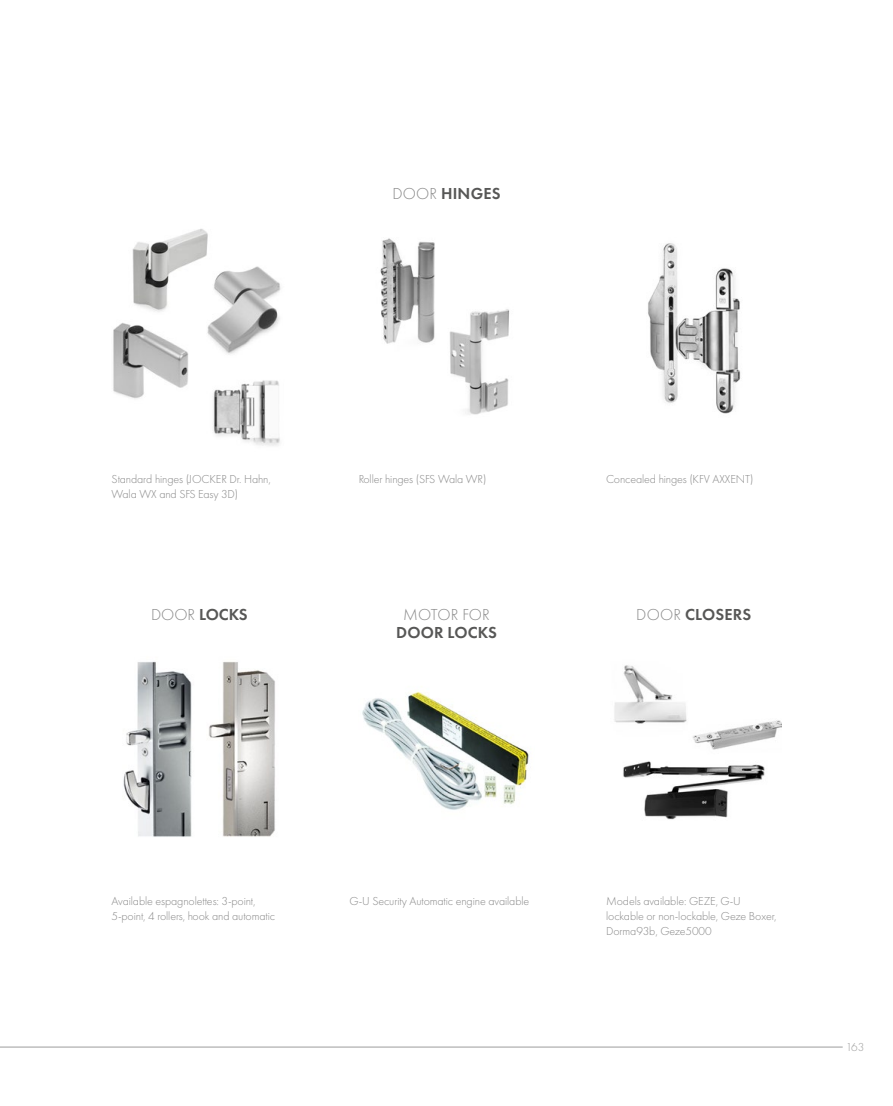
<style>
.page{position:relative;width:893px;height:1106px;background:#fff}
.page>*{position:absolute;margin:0;border:0;box-sizing:border-box;transform-origin:0 0}
.t1{font:600 16.5px "Futura PT";letter-spacing:.01em;color:#575756}
.t2{font:300 16.5px "Futura PT";letter-spacing:-.005em;color:#878787}
.t3{font:300 12px/15px "Futura PT";letter-spacing:-.01em;color:#878787}
.t4{font:300 12px "Futura PT";color:#9d9d9c}
.s1{font-weight:300;color:#878787}
</style>
<div class="page">
<hr style="left:0;top:1046px;width:843px;height:1px;background:#9d9d9c">
<img style="left:113px;top:229px;width:168px;height:217px">
<img style="left:123px;top:661px;width:152px;height:176px">
<img style="left:380px;top:238px;width:130px;height:177px">
<img style="left:362px;top:691px;width:167px;height:119px">
<img style="left:648px;top:243px;width:93px;height:171px">
<img style="left:614px;top:665px;width:168px;height:155px">
<h1 class="t1" style="left:392px;top:183px;width:110px"><span class="s1">DOOR</span> HINGES</h1>
<p class="t3" style="left:112px;top:472px;width:161px">Standard hinges (JOCKER Dr. Hahn,<br>Wala WX and SFS Easy 3D)</p>
<h1 class="t1" style="left:151px;top:604px;width:98px"><span class="s1">DOOR</span> LOCKS</h1>
<p class="t3" style="left:359px;top:472px;width:129px">Roller hinges (SFS Wala WR)</p>
<h1 class="t2" style="left:403px;top:605px;width:88px">MOTOR FOR</h1>
<h1 class="t1" style="left:396px;top:622px;width:102px">DOOR LOCKS</h1>
<p class="t3" style="left:606px;top:472px;width:149px">Concealed hinges (KFV AXXENT)</p>
<h1 class="t1" style="left:636px;top:604px;width:116px"><span class="s1">DOOR</span> CLOSERS</h1>
<p class="t3" style="left:112px;top:893px;width:165px">Available espagnolettes: 3-point,<br>5-point, 4 rollers, hook and automatic</p>
<p class="t3" style="left:350px;top:893px;width:181px">G-U Security Automatic engine available</p>
<p class="t3" style="left:606px;top:893px;width:172px">Models available: GEZE, G-U lockable or non-lockable, Geze Boxer,<br>Dorma93b, Geze5000</p>
<p class="t4" style="left:846px;top:1040px;width:20px">163</p>
</div>
